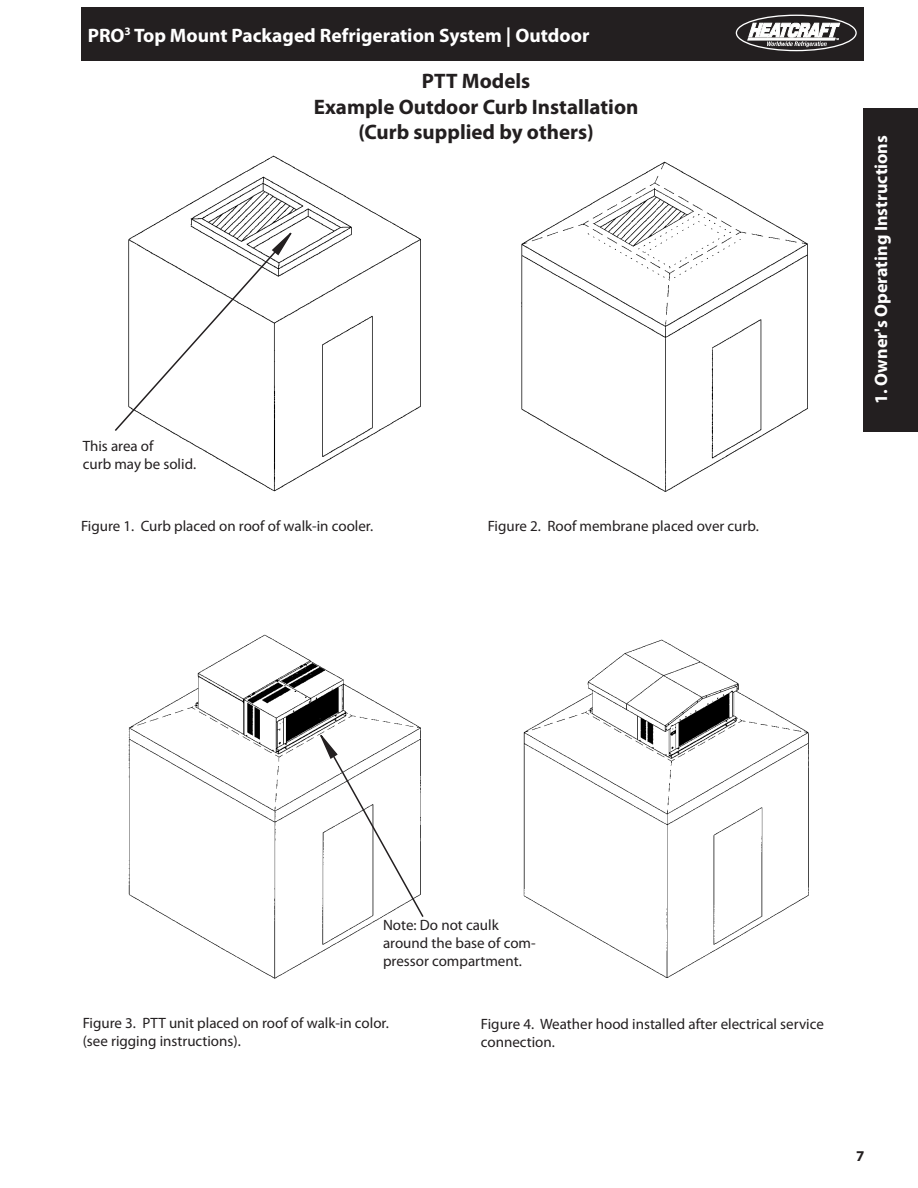
<style>
.page{position:relative;width:918px;height:1188px;background:#fff}
.page>*{position:absolute;margin:0;border:0;box-sizing:border-box;transform-origin:0 0}
.t1{font:700 21px "Myriad Pro";color:#231f20}
.t2{font:700 19.5px "Myriad Pro";color:#fff}
.t3{font:700 18px "Myriad Pro";color:#fff}
.t4{font:15px/18px "Myriad Pro";color:#231f20}
.t5{font:700 15px "Myriad Pro";color:#231f20}
</style>
<div class="page">
<div style="left:81px;top:8px;width:783px;height:54px;background:#231f20"></div>
<svg style="left:736px;top:15px;width:120px;height:36px"></svg>
<div style="left:736px;top:15px;width:121px;height:36px;border:1px solid #fff;border-radius:50%"></div>
<svg style="left:748px;top:23px;width:92px;height:24px"></svg>
<div style="left:864px;top:108px;width:54px;height:324px;background:#231f20"></div>
<img style="left:521px;top:161px;width:287px;height:331px">
<img style="left:128px;top:634px;width:293px;height:345px">
<img style="left:523px;top:639px;width:286px;height:339px">
<img style="left:142px;top:155px;width:279px;height:337px">
<svg style="left:115px;top:231px;width:178px;height:202px"></svg>
<svg style="left:319px;top:733px;width:105px;height:186px"></svg>
<h2 class="t2" style="left:88px;top:23px;width:503px">PRO<sup>3</sup> Top Mount Packaged Refrigeration System | Outdoor</h2>
<p class="t4" style="left:83px;top:436px;width:72px">This area of</p>
<p class="t4" style="left:83px;top:454px;width:115px">curb may be solid.</p>
<p class="t1" style="left:422px;top:68px;width:110px">PTT Models</p>
<p class="t1" style="left:314px;top:93px;width:326px">Example Outdoor Curb Installation</p>
<p class="t1" style="left:358px;top:118px;width:237px">(Curb supplied by others)</p>
<p class="t4" style="left:81px;top:516px;width:294px">Figure 1. Curb placed on roof of walk-in cooler.</p>
<p class="t4" style="left:488px;top:516px;width:273px">Figure 2. Roof membrane placed over curb.</p>
<p class="t3" style="left:869px;top:404px;width:270px;rotate:-90deg">1. Owner's Operating Instructions</p>
<p class="t4" style="left:383px;top:916px;width:117px">Note: Do not caulk</p>
<p class="t4" style="left:383px;top:934px;width:154px">around the base of com&shy;pressor compartment.</p>
<p class="t4" style="left:83px;top:1014px;width:308px">Figure 3. PTT unit placed on roof of walk-in color.</p>
<p class="t4" style="left:83px;top:1032px;width:160px">(see rigging instructions).</p>
<p class="t4" style="left:481px;top:1015px;width:345px">Figure 4. Weather hood installed after electrical service connection.</p>
<p class="t5" style="left:856px;top:1146px;width:10px">7</p>
</div>
